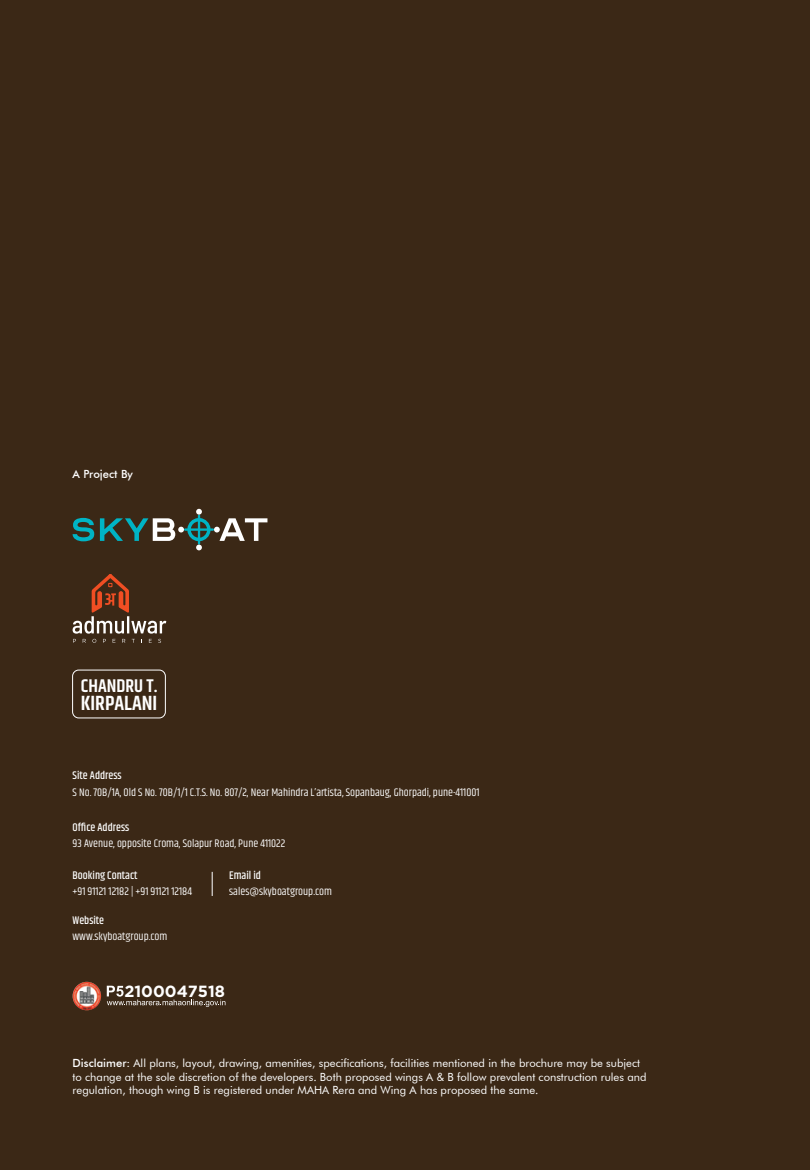
<style>
.page{position:relative;width:810px;height:1170px;background:#3b2816}
.page>*{position:absolute;margin:0;border:0;box-sizing:border-box;transform-origin:0 0}
.t1{font:600 20.75px "Khand";color:#fff}
.t2{font:600 18.5px "Khand";color:#fff}
.t3{font:700 16.12px "Gotham";color:#fff}
.t4{font:11.25px/13.5px "Futura BT";color:#fff}
.t5{font:11.25px "Khand";color:#fff}
.t6{font:500 11.25px "Khand";color:#fff}
.t7{font:500 11.25px "Futura BT";color:#fff}
.s1{font-weight:500}
</style>
<div class="page">
<svg style="left:212px;top:872px;width:1px;height:24px"></svg>
<img style="left:73px;top:982px;width:28px;height:28px;border-radius:14px">
<svg style="left:107px;top:986px;width:118px;height:21px"></svg>
<svg style="left:73px;top:518px;width:21px;height:23px"></svg>
<svg style="left:100px;top:509px;width:167px;height:41px"></svg>
<svg style="left:73px;top:574px;width:93px;height:69px"></svg>
<div style="left:72px;top:670px;width:94px;height:48px;border:1px solid #fff;border-radius:6px"></div>
<p class="t7" style="left:73px;top:467px;width:62px">A Project By</p>
<h2 class="t2" style="left:81px;top:673px;width:78px">CHANDRU T.</h2>
<h1 class="t1" style="left:81px;top:689px;width:78px">KIRPALANI</h1>
<p class="t6" style="left:73px;top:769px;width:51px">Site Address</p>
<p class="t5" style="left:73px;top:785px;width:409px">S No. 70B/1A, Old S No. 70B/1/1 C.T.S. No. 807/2, Near Mahindra L’artista, Sopanbaug, Ghorpadi, pune-411001</p>
<p class="t6" style="left:73px;top:820px;width:58px">Office Address</p>
<p class="t5" style="left:73px;top:836px;width:214px">93 Avenue, opposite Croma, Solapur Road, Pune 411022</p>
<p class="t6" style="left:73px;top:868px;width:67px">Booking Contact</p>
<p class="t5" style="left:73px;top:885px;width:121px">+91 91121 12182 | +91 91121 12184</p>
<p class="t6" style="left:73px;top:913px;width:33px">Website</p>
<p class="t5" style="left:73px;top:930px;width:96px">www.skyboatgroup.com</p>
<p class="t6" style="left:229px;top:868px;width:33px">Email id</p>
<p class="t5" style="left:229px;top:885px;width:104px">sales@skyboatgroup.com</p>
<h3 class="t3" style="left:124px;top:982px;width:102px">2100047518</h3>
<p class="t4" style="left:73px;top:1056px;width:575px"><span class="s1">Disclaimer:</span> All plans, layout, drawing, amenities, specifications, facilities mentioned in the brochure may be subject to change at the sole discretion of the developers. Both proposed wings A &amp; B follow prevalent construction rules and regulation, though wing B is registered under MAHA Rera and Wing A has proposed the same.</p>
</div>
